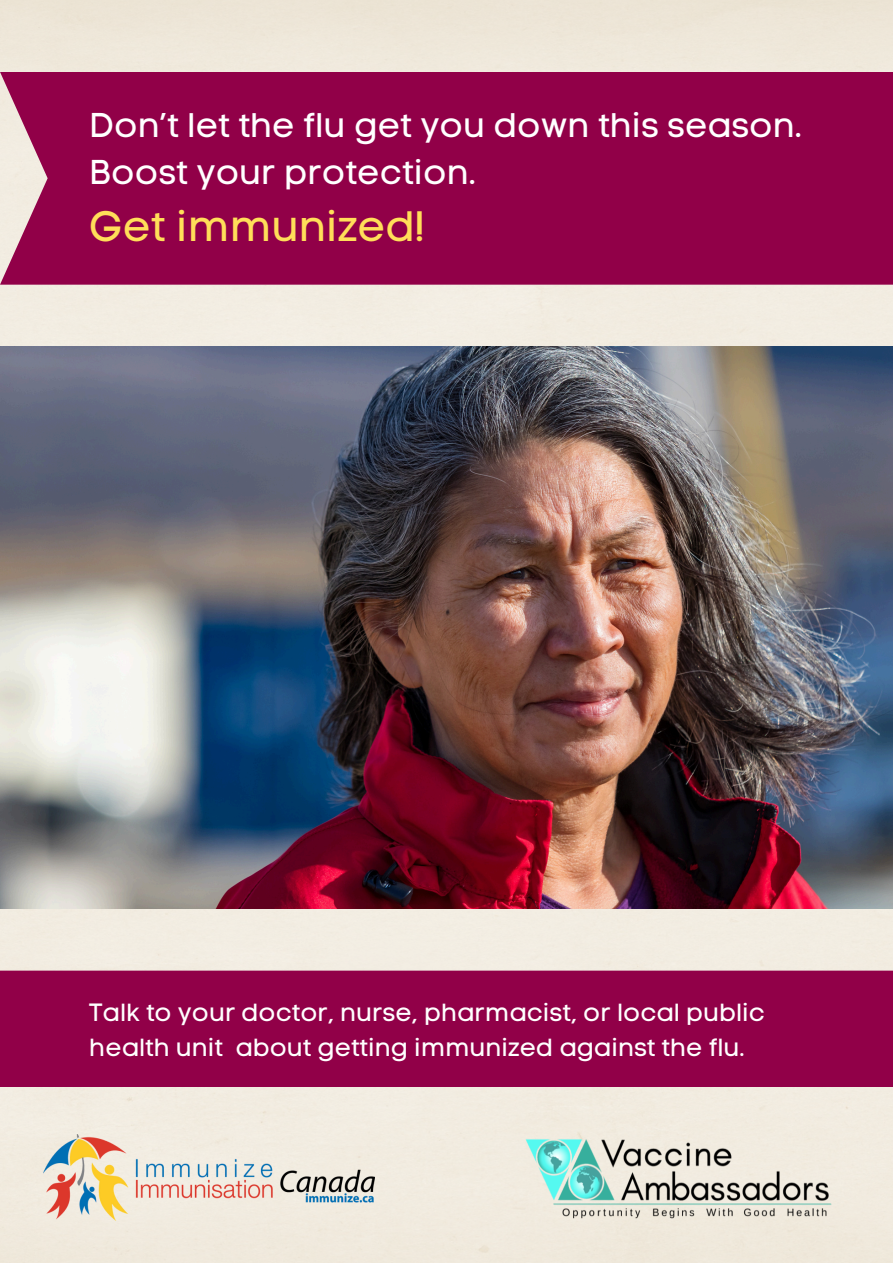
<style>
.page{position:relative;width:893px;height:1263px;background:#fff}
.page>*{position:absolute;margin:0;border:0;box-sizing:border-box;transform-origin:0 0}
.t1{font:42.45px "Code Pro Normal LC";color:#ffde59}
.t2{font:34.05px/47.6px "Code Pro Normal LC";color:#fff}
.t3{font:24.75px/34.4px "Code Pro Normal LC";color:#fff}
</style>
<div class="page">
<img style="left:0;top:0;width:893px;height:1263px">
<div style="left:0;top:970px;width:893px;height:117px;background:#910048"></div>
<div style="left:0;top:72px;width:893px;height:213px;background:#910048"></div>
<img style="left:0;top:347px;width:893px;height:561px">
<img style="left:43px;top:1135px;width:331px;height:85px">
<img style="left:522px;top:1134px;width:321px;height:86px">
<p class="t2" style="left:89px;top:101px;width:714px">Don’t let the flu get you down this season.<br>Boost your protection.</p>
<p class="t1" style="left:89px;top:200px;width:338px">Get immunized!</p>
<h1 class="t3" style="left:89px;top:995px;width:677px">Talk to your doctor, nurse, pharmacist, or local public health unit about getting immunized against the flu.</h1>
</div>
